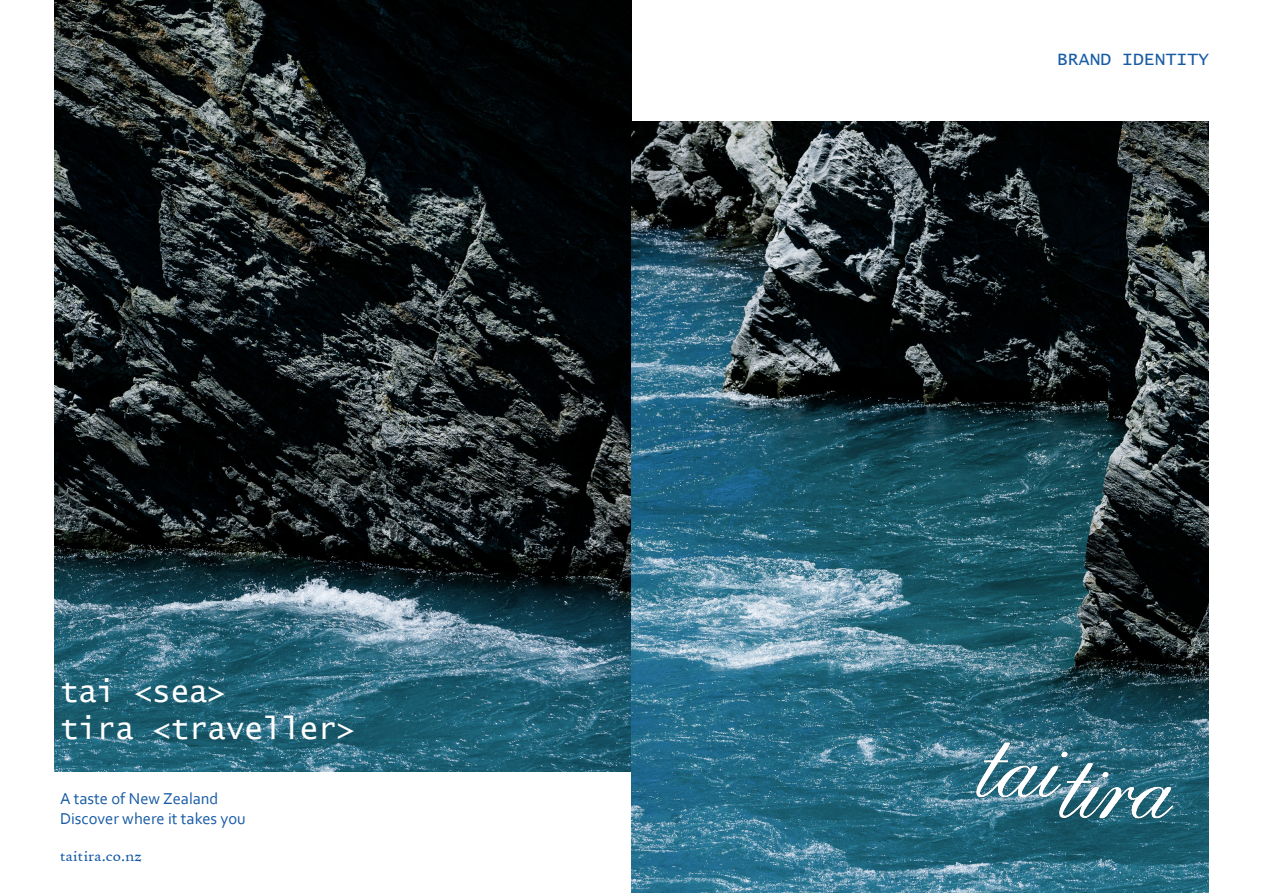
<style>
.page{position:relative;width:1263px;height:893px;background:#fff}
.page>*{position:absolute;margin:0;border:0;box-sizing:border-box;transform-origin:0 0}
.t1{font:30.6px "Lucida Console";color:#fff}
.t2{font:18px "Lucida Console";color:#175ba5}
.t3{font:16.5px "Corbel";color:#175ba5}
.t4{font:16.5px "High Tower Text";color:#175ba5}
</style>
<div class="page">
<img style="left:54px;top:0;width:577px;height:771px">
<img style="left:631px;top:122px;width:578px;height:771px">
<img style="left:938px;top:718px;width:271px;height:121px">
<p class="t1" style="left:60px;top:678px;width:167px">tai &lt;sea&gt;</p>
<p class="t1" style="left:60px;top:715px;width:297px">tira &lt;traveller&gt;</p>
<p class="t3" style="left:60px;top:788px;width:160px">A taste of New Zealand</p>
<p class="t3" style="left:60px;top:808px;width:187px">Discover where it takes you</p>
<p class="t4" style="left:60px;top:846px;width:84px">taitira.co.nz</p>
<p class="t2" style="left:1057px;top:51px;width:153px">BRAND IDENTITY</p>
</div>
